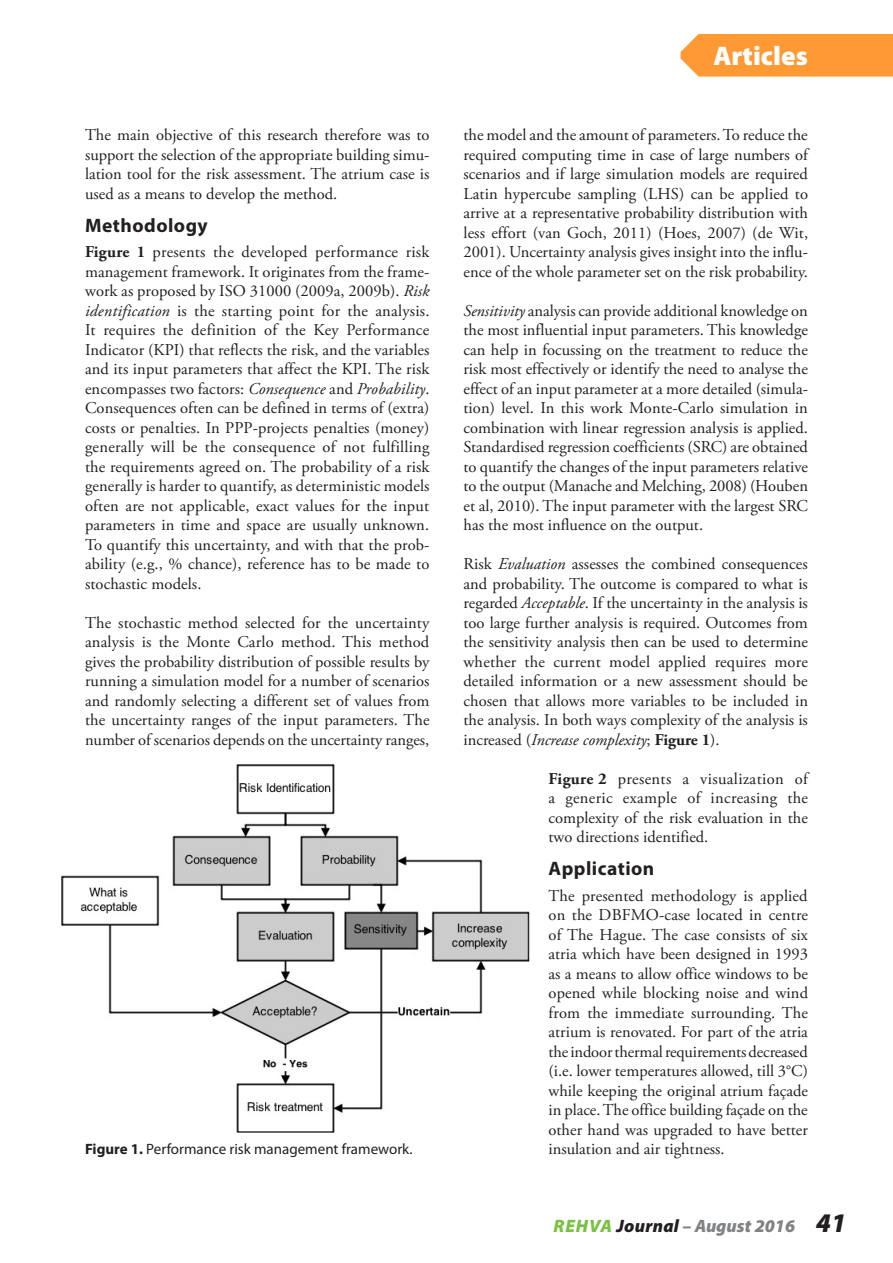
<style>
.page{position:relative;width:893px;height:1263px;background:#fff}
.page>*{position:absolute;margin:0;border:0;box-sizing:border-box;transform-origin:0 0}
.t1{font:900 27px "Myriad Pro";color:#fff}
.Heading_2{font:700 19.5px "Myriad Pro";letter-spacing:.025em;color:#231f20}
.zPage_Number{font:italic 900 18px "Myriad Pro";letter-spacing:.01em;color:#808285}
.t2{font:16.5px/19.5px "Adobe Garamond Pro";color:#231f20;text-align:justify}
.Caption_0{font:15px "Myriad Pro";color:#231f20}
.s1{font-weight:700}
.s2{font-style:italic}
.s3{color:#79c142}
.s4{color:#231f20}
.s5{font-size:27px;color:#231f20}
</style>
<div class="page">
<img style="left:61px;top:764px;width:469px;height:369px">
<div style="left:681px;top:34px;width:212px;height:43px;background:#f93"></div>
<p class="t2" style="left:85px;top:126px;width:346px">The main objective of this research therefore was to support the selection of the appropriate building simu&shy;lation tool for the risk assessment. The atrium case is used as a means to develop the method.</p>
<p class="Heading_2" style="left:85px;top:212px;width:124px">Methodology</p>
<p class="t2" style="left:85px;top:243px;width:346px"><span class="s1">Figure 1</span> presents the developed performance risk management framework. It originates from the frame&shy;work as proposed by ISO 31000 (2009a, 2009b). <span class="s2">Risk identification</span> is the starting point for the analysis.<br>It requires the definition of the Key Performance Indicator (KPI) that reflects the risk, and the variables and its input parameters that affect the KPI. The risk encompasses two factors: <span class="s2">Consequence</span> and <span class="s2">Probability</span>.<br>Consequences often can be defined in terms of (extra) costs or penalties. In PPP-projects penalties (money) generally will be the consequence of not fulfilling the requirements agreed on. The probability of a risk generally is harder to quantify, as deterministic models often are not applicable, exact values for the input parameters in time and space are usually unknown.<br>To quantify this uncertainty, and with that the prob&shy;ability (e.g., % chance), reference has to be made to stochastic models.</p>
<p class="t2" style="left:85px;top:613px;width:346px">The stochastic method selected for the uncertainty analysis is the Monte Carlo method. This method gives the probability distribution of possible results by running a simulation model for a number of scenarios and randomly selecting a different set of values from the uncertainty ranges of the input parameters. The number of scenarios depends on the uncertainty ranges,</p>
<h1 class="t1" style="left:713px;top:37px;width:96px">Articles</h1>
<p class="t2" style="left:463px;top:126px;width:346px">the model and the amount of parameters. To reduce the required computing time in case of large numbers of scenarios and if large simulation models are required Latin hypercube sampling (LHS) can be applied to arrive at a representative probability distribution with less effort (van Goch, 2011) (Hoes, 2007) (de Wit, 2001). Uncertainty analysis gives insight into the influ&shy;ence of the whole parameter set on the risk probability.</p>
<p class="t2" style="left:463px;top:301px;width:346px"><span class="s2">Sensitivity</span> analysis can provide additional knowledge on the most influential input parameters. This knowledge can help in focussing on the treatment to reduce the risk most effectively or identify the need to analyse the effect of an input parameter at a more detailed (simula&shy;tion) level. In this work Monte-Carlo simulation in combination with linear regression analysis is applied.<br>Standardised regression coefficients (SRC) are obtained to quantify the changes of the input parameters relative to the output (Manache and Melching, 2008) (Houben et al, 2010). The input parameter with the largest SRC has the most influence on the output.</p>
<p class="t2" style="left:463px;top:555px;width:346px">Risk <span class="s2">Evaluation</span> assesses the combined consequences and probability. The outcome is compared to what is regarded <span class="s2">Acceptable</span>. If the uncertainty in the analysis is too large further analysis is required. Outcomes from the sensitivity analysis then can be used to determine whether the current model applied requires more detailed information or a new assessment should be chosen that allows more variables to be included in the analysis. In both ways complexity of the analysis is increased (<span class="s2">Increase complexity</span>; <span class="s1">Figure 1</span>).</p>
<p class="t2" style="left:549px;top:769px;width:261px"><span class="s1">Figure 2</span> presents a visualization of a generic example of increasing the complexity of the risk evaluation in the two directions identified.</p>
<p class="Heading_2" style="left:549px;top:856px;width:107px">Application</p>
<p class="t2" style="left:549px;top:886px;width:261px">The presented methodology is applied on the DBFMO-case located in centre of The Hague. The case consists of six atria which have been designed in 1993 as a means to allow office windows to be opened while blocking noise and wind from the immediate surrounding. The atrium is renovated. For part of the atria the indoor thermal requirements decreased (i.e. lower temperatures allowed, till 3°C) while keeping the original atrium façade in place. The office building façade on the other hand was upgraded to have better</p>
<p class="Caption_0" style="left:85px;top:1140px;width:329px"><span class="s1">Figure 1.</span> Performance risk management framework.</p>
<p class="t2" style="left:549px;top:1140px;width:178px">insulation and air tightness.</p>
<p class="zPage_Number" style="left:553px;top:1214px;width:294px"><span class="s3">REHVA</span> <span class="s4">Journal</span> – August 2016 <span class="s5">41</span></p>
</div>
